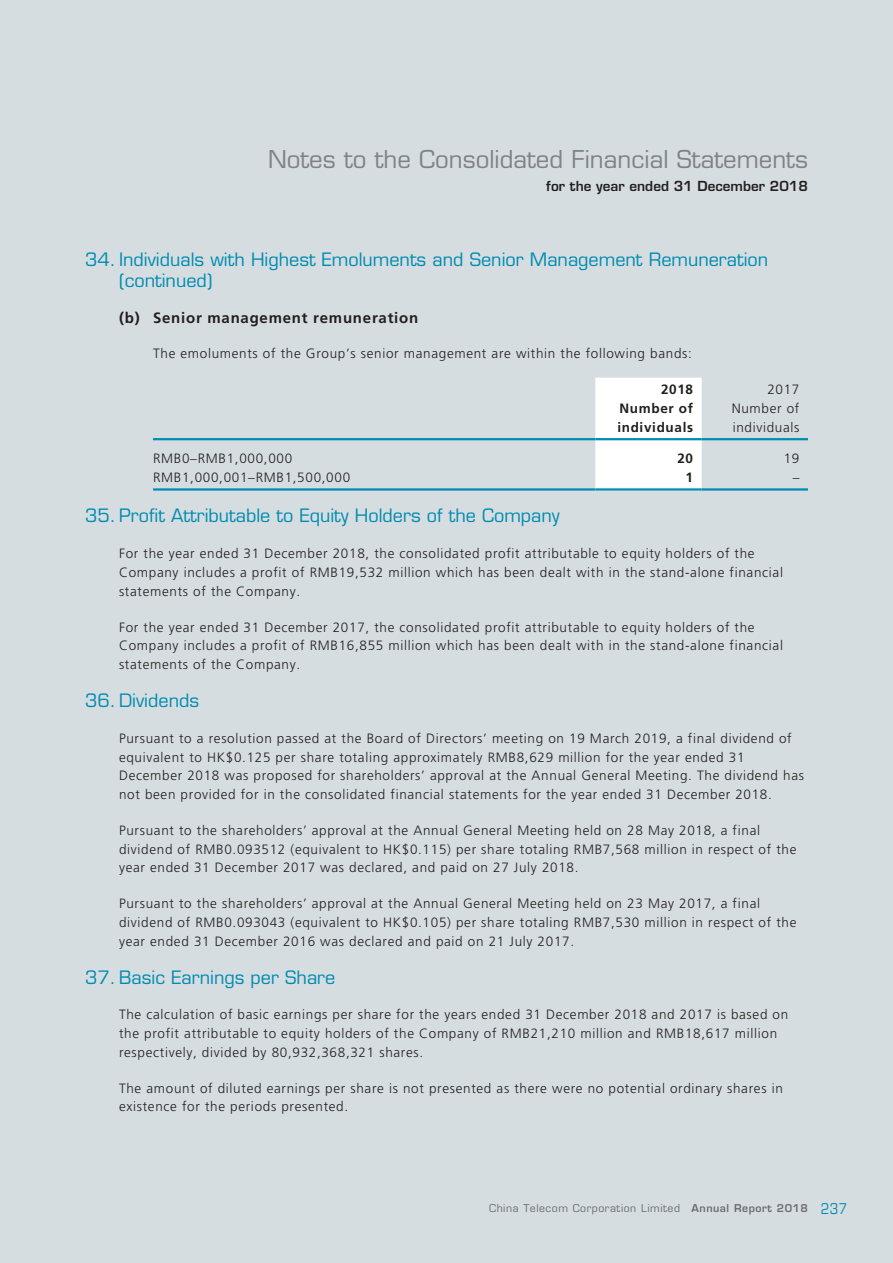
<style>
.page{position:relative;width:893px;height:1263px;background:#d6dde1}
.page>*{position:absolute;margin:0;border:0;box-sizing:border-box;transform-origin:0 0}
.t1{font:24px "Eurostile LT Std";color:#808285}
._01_H1{font:18px/21px "Eurostile LT Std";color:#008bb0}
._02_H2{font:700 15px "Frutiger LT Std";letter-spacing:.05em;color:#231f20}
._00_txt{font:300 13.5px/18.8px "Frutiger LT Std";letter-spacing:.05em;color:#231f20}
._50_Table_txt{font:300 13.5px "Frutiger LT Std";letter-spacing:.05em;color:#231f20}
.t2{font:600 13.5px "Eurostile LT Std";color:#231f20}
._50_Table_txt-2{font:700 13.5px "Frutiger LT Std";letter-spacing:.05em;color:#231f20}
.t3{font:10.5px "Eurostile LT Std";letter-spacing:.05em;color:#6c6d70}
.s1{font-weight:600}
.s2{font-stretch:condensed;font-size:15px;color:#008bb0}
</style>
<div class="page">
<div style="left:595px;top:378px;width:107px;height:110px;background:#fff"></div>
<hr style="left:153px;top:438px;width:442px;height:2px;background:#008bb0">
<hr style="left:595px;top:438px;width:107px;height:2px;background:#008bb0">
<hr style="left:702px;top:438px;width:106px;height:2px;background:#008bb0">
<hr style="left:153px;top:488px;width:442px;height:3px;background:#008bb0">
<hr style="left:595px;top:488px;width:107px;height:3px;background:#008bb0">
<hr style="left:702px;top:488px;width:106px;height:3px;background:#008bb0">
<h1 class="t1" style="left:268px;top:144px;width:541px">Notes to the Consolidated Financial Statements</h1>
<p class="t2" style="left:546px;top:178px;width:263px">for the year ended 31 December 2018</p>
<p class="_01_H1" style="left:119px;top:249px;width:651px;text-indent:-34px">34. Individuals with Highest Emoluments and Senior Management Remuneration (continued)</p>
<p class="_02_H2" style="left:119px;top:309px;width:301px">(b) Senior management remuneration</p>
<p class="_00_txt" style="left:153px;top:344px;width:540px">The emoluments of the Group’s senior management are within the following bands:</p>
<p class="_50_Table_txt-2" style="left:661px;top:381px;width:34px">2018</p>
<p class="_50_Table_txt" style="left:767px;top:382px;width:34px">2017</p>
<p class="_50_Table_txt-2" style="left:619px;top:400px;width:75px">Number of</p>
<p class="_50_Table_txt" style="left:732px;top:401px;width:69px">Number of</p>
<p class="_50_Table_txt-2" style="left:617px;top:419px;width:77px">individuals</p>
<p class="_50_Table_txt" style="left:733px;top:419px;width:68px">individuals</p>
<p class="_50_Table_txt" style="left:153px;top:451px;width:141px">RMB0–RMB1,000,000</p>
<p class="_50_Table_txt-2" style="left:677px;top:450px;width:17px">20</p>
<p class="_50_Table_txt" style="left:784px;top:451px;width:17px">19</p>
<p class="_50_Table_txt" style="left:153px;top:470px;width:199px">RMB1,000,001–RMB1,500,000</p>
<p class="_50_Table_txt-2" style="left:686px;top:469px;width:9px">1</p>
<p class="_50_Table_txt" style="left:793px;top:470px;width:8px">–</p>
<p class="_01_H1" style="left:85px;top:505px;width:476px">35. Profit Attributable to Equity Holders of the Company</p>
<p class="_00_txt" style="left:119px;top:544px;width:665px">For the year ended 31 December 2018, the consolidated profit attributable to equity holders of the<br>Company includes a profit of RMB19,532 million which has been dealt with in the stand-alone financial statements of the Company.</p>
<p class="_00_txt" style="left:119px;top:618px;width:665px">For the year ended 31 December 2017, the consolidated profit attributable to equity holders of the<br>Company includes a profit of RMB16,855 million which has been dealt with in the stand-alone financial statements of the Company.</p>
<p class="_01_H1" style="left:85px;top:690px;width:116px">36. Dividends</p>
<p class="_00_txt" style="left:119px;top:729px;width:686px">Pursuant to a resolution passed at the Board of Directors’ meeting on 19 March 2019, a final dividend of equivalent to HK$0.125 per share totaling approximately RMB8,629 million for the year ended 31<br>December 2018 was proposed for shareholders’ approval at the Annual General Meeting. The dividend has not been provided for in the consolidated financial statements for the year ended 31 December 2018.</p>
<p class="_00_txt" style="left:119px;top:821px;width:679px">Pursuant to the shareholders’ approval at the Annual General Meeting held on 28 May 2018, a final dividend of RMB0.093512 (equivalent to HK$0.115) per share totaling RMB7,568 million in respect of the year ended 31 December 2017 was declared, and paid on 27 July 2018.</p>
<p class="_00_txt" style="left:119px;top:894px;width:679px">Pursuant to the shareholders’ approval at the Annual General Meeting held on 23 May 2017, a final dividend of RMB0.093043 (equivalent to HK$0.105) per share totaling RMB7,530 million in respect of the year ended 31 December 2016 was declared and paid on 21 July 2017.</p>
<p class="_01_H1" style="left:85px;top:967px;width:252px">37. Basic Earnings per Share</p>
<p class="_00_txt" style="left:119px;top:1005px;width:671px">The calculation of basic earnings per share for the years ended 31 December 2018 and 2017 is based on the profit attributable to equity holders of the Company of RMB21,210 million and RMB18,617 million respectively, divided by 80,932,368,321 shares.</p>
<p class="_00_txt" style="left:119px;top:1079px;width:665px">The amount of diluted earnings per share is not presented as there were no potential ordinary shares in existence for the periods presented.</p>
<p class="t3" style="left:489px;top:1202px;width:360px">China Telecom Corporation Limited <span class="s1">Annual Report 2018</span> <span class="s2">237</span></p>
</div>
